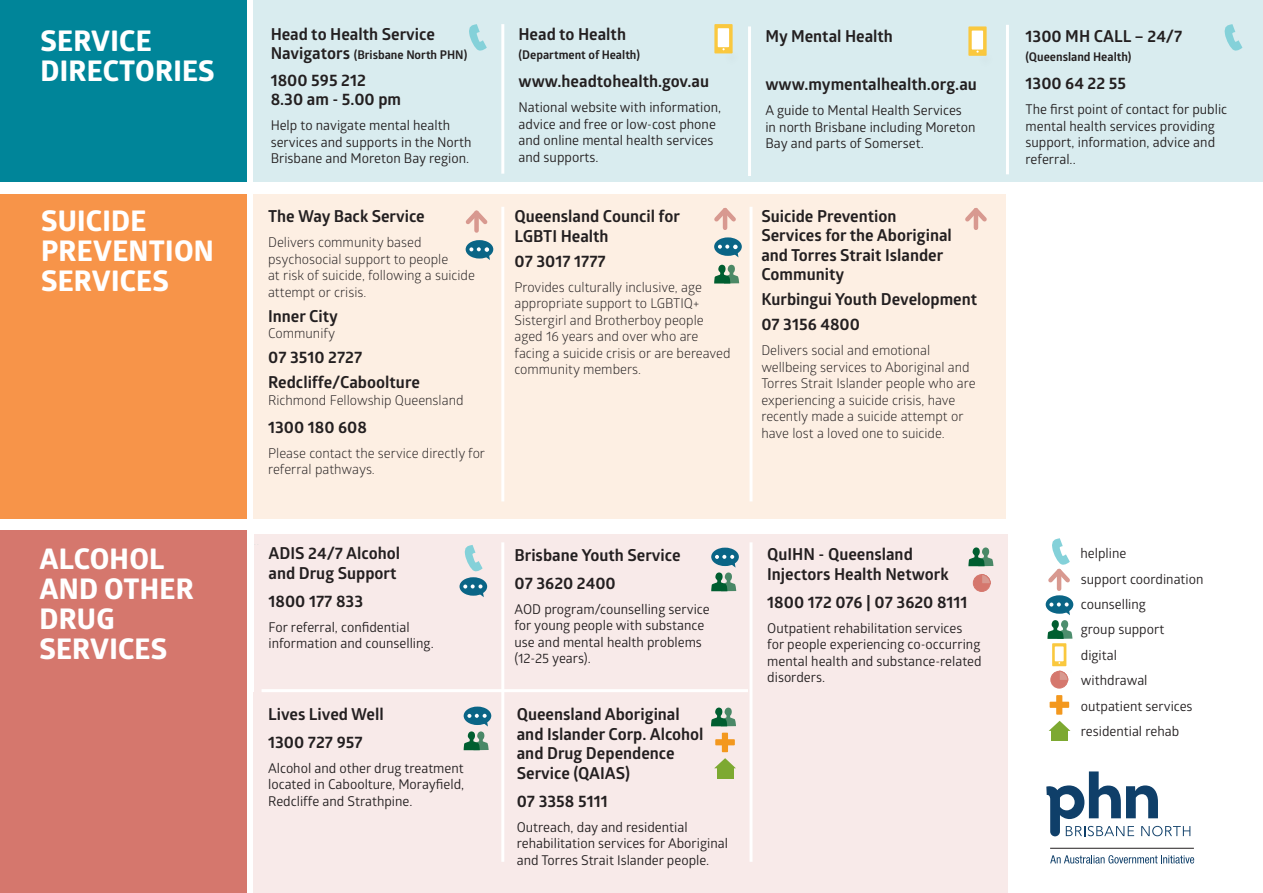
<style>
.page{position:relative;width:1263px;height:893px;background:#fff}
.page>*{position:absolute;margin:0;border:0;box-sizing:border-box;transform-origin:0 0}
.big_headings{font:700 28.5px/30px "Globerx";letter-spacing:.01em;color:#fff}
.Body{font:700 16.5px/19.5px "Glober";color:#231f20}
.bod_y1{font:13.5px/16.5px "Glober";color:#231f20}
.Body-2{font:13.5px/16.5px "Glober";color:#231f20}
.t1{font:700 12px "Glober";color:#231f20}
.s1{font-size:16.5px}
</style>
<div class="page">
<div style="left:253px;top:0;width:1010px;height:182px;background:#d9ecef"></div>
<div style="left:253px;top:194px;width:753px;height:324px;background:#fdefe3"></div>
<div style="left:253px;top:535px;width:754px;height:358px;background:#f8eae9"></div>
<div style="left:0;top:0;width:247px;height:182px;background:#008599"></div>
<div style="left:0;top:194px;width:247px;height:325px;background:#f79449"></div>
<svg style="left:1046px;top:771px;width:144px;height:65px"></svg>
<svg style="left:1050px;top:855px;width:144px;height:8px"></svg>
<hr style="left:1050px;top:848px;width:144px;height:1px;background:#231f20">
<hr style="left:261px;top:689px;width:487px;height:3px;background:#fff">
<hr style="left:1006px;top:25px;width:3px;height:149px;background:#fff">
<hr style="left:748px;top:26px;width:3px;height:150px;background:#fff">
<hr style="left:749px;top:542px;width:3px;height:320px;background:#fff">
<hr style="left:749px;top:207px;width:3px;height:294px;background:#fff">
<hr style="left:501px;top:542px;width:3px;height:320px;background:#fff">
<hr style="left:501px;top:207px;width:3px;height:294px;background:#fff">
<div style="left:1051px;top:671px;width:17px;height:17px;background:#d5776d;border-radius:50%"></div>
<div style="left:1050px;top:671px;width:18px;height:17px;border:1px solid #d5776d;border-radius:50%"></div>
<div style="left:973px;top:575px;width:17px;height:16px;background:#d5776d;border-radius:50%"></div>
<div style="left:973px;top:574px;width:17px;height:18px;border:1px solid #d5776d;border-radius:50%"></div>
<svg style="left:981px;top:574px;width:10px;height:10px"></svg>
<div style="left:0;top:530px;width:247px;height:363px;background:#d5776d"></div>
<div style="left:1051px;top:731px;width:17px;height:10px;background:#7da931"></div>
<svg style="left:1049px;top:721px;width:21px;height:10px"></svg>
<div style="left:717px;top:768px;width:16px;height:10px;background:#7da931"></div>
<svg style="left:714px;top:758px;width:22px;height:10px"></svg>
<svg style="left:469px;top:24px;width:18px;height:27px"></svg>
<div style="left:1046px;top:595px;width:27px;height:19px;background:#0a6586;border-radius:50%"></div>
<div style="left:464px;top:707px;width:27px;height:18px;background:#0a6586;border-radius:50%"></div>
<div style="left:711px;top:548px;width:28px;height:18px;background:#0a6586;border-radius:50%"></div>
<svg style="left:1047px;top:602px;width:25px;height:37px"></svg>
<svg style="left:968px;top:547px;width:25px;height:19px"></svg>
<svg style="left:711px;top:707px;width:25px;height:19px"></svg>
<svg style="left:464px;top:714px;width:25px;height:36px"></svg>
<svg style="left:711px;top:555px;width:25px;height:36px"></svg>
<hr style="left:1057px;top:571px;width:4px;height:18px;background:#d89990">
<svg style="left:1048px;top:538px;width:22px;height:49px"></svg>
<div style="left:474px;top:213px;width:5px;height:18px;background:#d89990"></div>
<svg style="left:465px;top:210px;width:23px;height:18px"></svg>
<svg style="left:1052px;top:643px;width:14px;height:23px"></svg>
<div style="left:1055px;top:646px;width:9px;height:15px;background:#fff;border:2px solid #fff"></div>
<div style="left:1059px;top:663px;width:17px;height:17px;background:#231f20;opacity:.45"></div>
<svg style="left:1056px;top:695px;width:6px;height:20px"></svg>
<svg style="left:1049px;top:702px;width:20px;height:6px"></svg>
<div style="left:722px;top:733px;width:6px;height:19px;background:#f3981e"></div>
<svg style="left:715px;top:739px;width:20px;height:6px"></svg>
<svg style="left:459px;top:577px;width:28px;height:19px"></svg>
<svg style="left:462px;top:545px;width:22px;height:52px"></svg>
<div style="left:466px;top:240px;width:27px;height:19px;background:#0a6586;border-radius:50%"></div>
<svg style="left:469px;top:247px;width:21px;height:13px"></svg>
<svg style="left:1224px;top:24px;width:19px;height:27px"></svg>
<hr style="left:501px;top:24px;width:3px;height:150px;background:#fff">
<svg style="left:714px;top:24px;width:19px;height:29px"></svg>
<div style="left:718px;top:28px;width:11px;height:19px;background:#fff"></div>
<div style="left:722px;top:48px;width:19px;height:19px;background:#231f20;opacity:.45"></div>
<hr style="left:974px;top:210px;width:4px;height:18px;background:#d89990">
<svg style="left:965px;top:208px;width:22px;height:18px"></svg>
<svg style="left:968px;top:26px;width:18px;height:30px"></svg>
<div style="left:972px;top:31px;width:11px;height:19px;background:#fff"></div>
<div style="left:976px;top:51px;width:19px;height:18px;background:#231f20;opacity:.45"></div>
<hr style="left:723px;top:210px;width:4px;height:18px;background:#d89990">
<svg style="left:714px;top:207px;width:22px;height:19px"></svg>
<svg style="left:714px;top:237px;width:28px;height:19px"></svg>
<svg style="left:718px;top:245px;width:20px;height:12px"></svg>
<svg style="left:714px;top:265px;width:25px;height:18px"></svg>
<p class="big_headings" style="left:41px;top:26px;width:176px">SERVICE<br>DIRECTORIES</p>
<p class="Body" style="left:271px;top:24px;width:166px">Head to Health Service</p>
<p class="t1" style="left:271px;top:47px;width:198px"><span class="s1">Navigators</span> (Brisbane North PHN)</p>
<p class="Body" style="left:271px;top:70px;width:132px">1800 595 212<br>8.30 am - 5.00 pm</p>
<p class="bod_y1" style="left:271px;top:117px;width:202px">Help to navigate mental health services and supports in the North<br>Brisbane and Moreton Bay region.</p>
<p class="Body" style="left:518px;top:24px;width:109px">Head to Health</p>
<p class="t1" style="left:518px;top:47px;width:123px">(Department of Health)</p>
<p class="Body" style="left:518px;top:71px;width:192px">www.headtohealth.gov.au</p>
<p class="bod_y1" style="left:518px;top:99px;width:204px">National website with information, advice and free or low-cost phone and online mental health services and supports.</p>
<p class="Body" style="left:765px;top:26px;width:129px">My Mental Health</p>
<p class="Body" style="left:765px;top:74px;width:213px">www.mymentalhealth.org.au</p>
<p class="bod_y1" style="left:765px;top:102px;width:212px">A guide to Mental Health Services in north Brisbane including Moreton<br>Bay and parts of Somerset.</p>
<p class="Body" style="left:1025px;top:26px;width:158px">1300 MH CALL – 24/7</p>
<p class="t1" style="left:1025px;top:49px;width:107px">(Queensland Health)</p>
<p class="Body" style="left:1025px;top:73px;width:102px">1300 64 22 55</p>
<p class="bod_y1" style="left:1025px;top:101px;width:203px">The first point of contact for public mental health services providing support, information, advice and referral..</p>
<p class="big_headings" style="left:41px;top:205px;width:174px">SUICIDE<br>PREVENTION<br>SERVICES</p>
<p class="Body" style="left:268px;top:206px;width:158px">The Way Back Service</p>
<p class="Body-2" style="left:268px;top:234px;width:208px">Delivers community based psychosocial support to people<br>at risk of suicide, following a suicide attempt or crisis.</p>
<p class="Body" style="left:268px;top:306px;width:71px">Inner City</p>
<p class="Body-2" style="left:268px;top:325px;width:68px">Communify</p>
<p class="Body" style="left:268px;top:347px;width:96px">07 3510 2727</p>
<p class="Body" style="left:268px;top:372px;width:153px">Redcliffe/Caboolture</p>
<p class="Body-2" style="left:268px;top:391px;width:197px">Richmond Fellowship Queensland</p>
<p class="Body" style="left:268px;top:417px;width:100px">1300 180 608</p>
<p class="Body-2" style="left:268px;top:444px;width:219px">Please contact the service directly for referral pathways.</p>
<p class="Body" style="left:514px;top:206px;width:167px">Queensland Council for<br>LGBTI Health</p>
<p class="Body" style="left:514px;top:251px;width:93px">07 3017 1777</p>
<p class="Body-2" style="left:514px;top:278px;width:218px">Provides culturally inclusive, age appropriate support to LGBTIQ+<br>Sistergirl and Brotherboy people aged 16 years and over who are facing a suicide crisis or are bereaved community members.</p>
<p class="Body" style="left:761px;top:206px;width:192px">Suicide Prevention<br>Services for the Aboriginal and Torres Strait Islander<br>Community</p>
<p class="Body" style="left:761px;top:289px;width:217px">Kurbingui Youth Development</p>
<p class="Body" style="left:761px;top:314px;width:100px">07 3156 4800</p>
<p class="Body-2" style="left:761px;top:342px;width:216px">Delivers social and emotional wellbeing services to Aboriginal and Torres Strait Islander people who are experiencing a suicide crisis, have recently made a suicide attempt or have lost a loved one to suicide.</p>
<p class="big_headings" style="left:39px;top:544px;width:156px">ALCOHOL<br>AND OTHER<br>DRUG<br>SERVICES</p>
<p class="Body" style="left:268px;top:543px;width:133px">ADIS 24/7 Alcohol and Drug Support</p>
<p class="Body" style="left:268px;top:591px;width:96px">1800 177 833</p>
<p class="bod_y1" style="left:268px;top:618px;width:167px">For referral, confidential information and counselling.</p>
<p class="Body" style="left:268px;top:704px;width:117px">Lives Lived Well</p>
<p class="Body" style="left:268px;top:732px;width:96px">1300 727 957</p>
<p class="bod_y1" style="left:268px;top:759px;width:198px;text-align:justify">Alcohol and other drug treatment located in Caboolture, Morayfield, Redcliffe and Strathpine.</p>
<p class="Body" style="left:514px;top:545px;width:168px">Brisbane Youth Service</p>
<p class="Body" style="left:514px;top:573px;width:103px">07 3620 2400</p>
<p class="bod_y1" style="left:514px;top:600px;width:197px">AOD program/counselling service for young people with substance use and mental health problems (12-25 years).</p>
<p class="Body" style="left:517px;top:704px;width:188px">Queensland Aboriginal and Islander Corp. Alcohol</p>
<p class="Body" style="left:517px;top:743px;width:159px">and Drug Dependence<br>Service (QAIAS)</p>
<p class="Body" style="left:517px;top:791px;width:92px">07 3358 5111</p>
<p class="bod_y1" style="left:517px;top:818px;width:213px">Outreach, day and residential rehabilitation services for Aboriginal and Torres Strait Islander people.</p>
<p class="Body" style="left:767px;top:544px;width:183px">QuIHN - Queensland<br>Injectors Health Network</p>
<p class="Body" style="left:767px;top:592px;width:202px">1800 172 076 | 07 3620 8111</p>
<p class="bod_y1" style="left:767px;top:619px;width:216px">Outpatient rehabilitation services for people experiencing co-occurring mental health and substance-related disorders.</p>
<p class="bod_y1" style="left:1080px;top:545px;width:47px">helpline</p>
<p class="bod_y1" style="left:1081px;top:571px;width:124px">support coordination</p>
<p class="bod_y1" style="left:1081px;top:595px;width:67px">counselling</p>
<p class="bod_y1" style="left:1081px;top:620px;width:85px">group support</p>
<p class="bod_y1" style="left:1081px;top:646px;width:38px">digital</p>
<p class="bod_y1" style="left:1081px;top:671px;width:68px">withdrawal</p>
<p class="bod_y1" style="left:1081px;top:697px;width:113px">outpatient services</p>
<p class="bod_y1" style="left:1081px;top:723px;width:100px">residential rehab</p>
</div>
